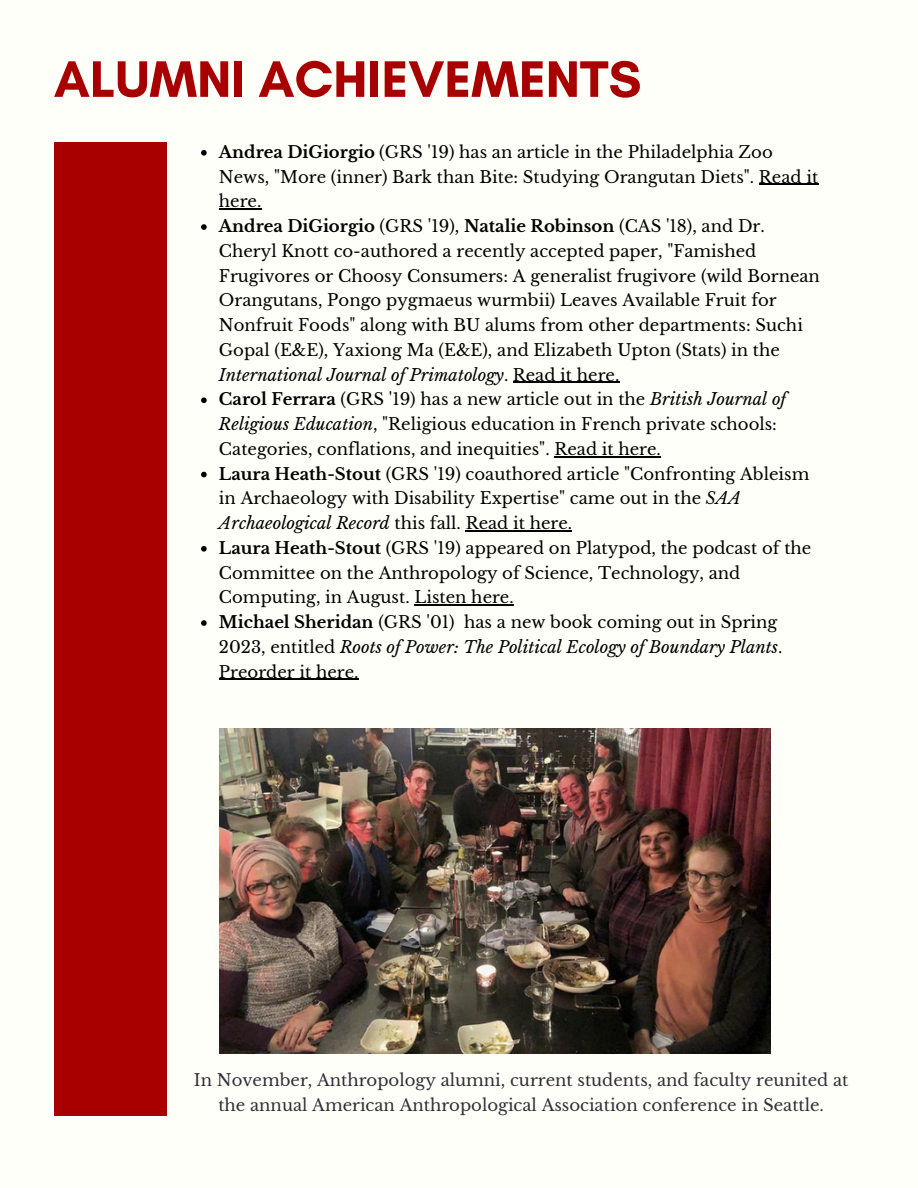
<style>
.page{position:relative;width:918px;height:1188px;background:#fffff9}
.page>*{position:absolute;margin:0;border:0;box-sizing:border-box;transform-origin:0 0}
.t1{font:700 52.2px "Glacial Indifference";color:#a80000}
.t2{font:16.5px/24.8px "Libre Baskerville";color:#000}
.t3{font:16.5px/24.8px "Libre Baskerville";color:#332e38;text-align:center}
.s1{font-weight:700}
.s2{font-style:italic}
</style>
<div class="page">
<div style="left:54px;top:142px;width:112px;height:973px;background:#a80000"></div>
<img style="left:220px;top:728px;width:550px;height:325px">
<svg style="left:201px;top:150px;width:6px;height:6px"></svg>
<hr style="left:759px;top:184px;width:59px;height:1px;background:#000">
<hr style="left:219px;top:208px;width:42px;height:2px;background:#000">
<svg style="left:201px;top:224px;width:6px;height:6px"></svg>
<hr style="left:513px;top:382px;width:106px;height:1px;background:#000">
<svg style="left:201px;top:397px;width:6px;height:6px"></svg>
<hr style="left:554px;top:456px;width:107px;height:1px;background:#000">
<svg style="left:201px;top:472px;width:6px;height:5px"></svg>
<hr style="left:466px;top:530px;width:106px;height:1px;background:#000">
<svg style="left:201px;top:546px;width:6px;height:6px"></svg>
<hr style="left:414px;top:604px;width:100px;height:2px;background:#000">
<svg style="left:201px;top:620px;width:6px;height:6px"></svg>
<hr style="left:219px;top:679px;width:139px;height:1px;background:#000">
<h1 class="t1" style="left:54px;top:47px;width:589px">ALUMNI ACHIEVEMENTS</h1>
<p class="t2" style="left:219px;top:140px;width:603px"><span class="s1">Andrea DiGiorgio</span> (GRS '19) has an article in the Philadelphia Zoo News, "More (inner) Bark than Bite: Studying Orangutan Diets". Read it here.<br><span class="s1">Andrea DiGiorgio</span> (GRS '19), <span class="s1">Natalie Robinson</span> (CAS '18), and Dr.<br>Cheryl Knott co-authored a recently accepted paper, "Famished Frugivores or Choosy Consumers: A generalist frugivore (wild Bornean Orangutans, Pongo pygmaeus wurmbii) Leaves Available Fruit for Nonfruit Foods" along with BU alums from other departments: Suchi Gopal (E&amp;E), Yaxiong Ma (E&amp;E), and Elizabeth Upton (Stats) in the <span class="s2">International Journal of Primatology</span>. Read it here.<br><span class="s1">Carol Ferrara</span> (GRS '19) has a new article out in the <span class="s2">British Journal of Religious Education</span>, "Religious education in French private schools:<br>Categories, conflations, and inequities". Read it here.<br><span class="s1">Laura Heath-Stout</span> (GRS '19) coauthored article "Confronting Ableism in Archaeology with Disability Expertise" came out in the <span class="s2">SAA Archaeological Record</span> this fall. Read it here.<br><span class="s1">Laura Heath-Stout</span> (GRS '19) appeared on Platypod, the podcast of the Committee on the Anthropology of Science, Technology, and Computing, in August. Listen here.<br><span class="s1">Michael Sheridan</span> (GRS '01) has a new book coming out in Spring 2023, entitled <span class="s2">Roots of Power: The Political Ecology of Boundary Plants</span>.<br>Preorder it here.</p>
<p class="t3" style="left:194px;top:1068px;width:656px">In November, Anthropology alumni, current students, and faculty reunited at the annual American Anthropological Association conference in Seattle.</p>
</div>
